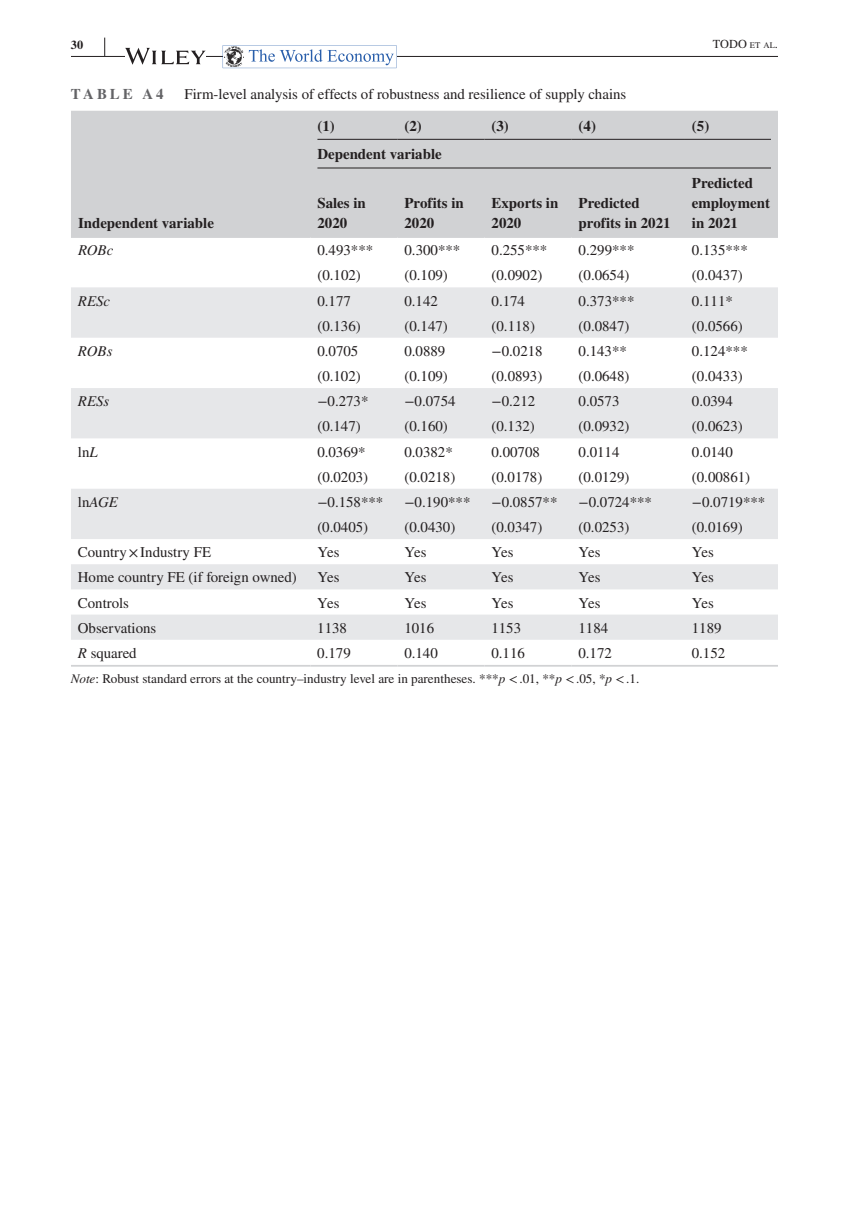
<style>
.page{position:relative;width:849px;height:1221px;background:#fff}
.page>*{position:absolute;margin:0;border:0;box-sizing:border-box;transform-origin:0 0}
.t1{font:14.88px "STIX";color:#231f20}
.t2{font:700 14.88px/20.1px "STIX";color:#231f20}
.t3{font:italic 14.88px "STIX";color:#231f20}
.t4{font:700 14.88px "STIX";letter-spacing:.2em;color:#636366}
.t5{font:13.12px "STIX";color:#231f20}
.t6{font:12.25px "STIX";color:#231f20}
.t7{font:700 12.25px "STIX";color:#231f20}
.s1{font-size:8.58px}
.s2{font-style:italic}
.s3{font-style:normal}
</style>
<div class="page">
<hr style="left:71px;top:56px;width:706px;height:1px;background:#231f20">
<svg style="left:125px;top:48px;width:80px;height:17px"></svg>
<svg style="left:223px;top:45px;width:173px;height:23px"></svg>
<img style="left:225px;top:46px;width:18px;height:20px">
<svg style="left:104px;top:38px;width:1px;height:18px"></svg>
<div style="left:71px;top:111px;width:706px;height:125px;background:#d1d2d4"></div>
<svg style="left:71px;top:287px;width:706px;height:352px;fill:#e6e7e9"></svg>
<hr style="left:71px;top:236px;width:239px;height:2px;background:#d1d2d4">
<hr style="left:310px;top:236px;width:87px;height:2px;background:#d1d2d4">
<hr style="left:397px;top:236px;width:87px;height:2px;background:#d1d2d4">
<hr style="left:484px;top:236px;width:87px;height:2px;background:#d1d2d4">
<hr style="left:571px;top:236px;width:113px;height:2px;background:#d1d2d4">
<hr style="left:684px;top:236px;width:93px;height:2px;background:#d1d2d4">
<hr style="left:71px;top:665px;width:239px;height:1px;background:#d1d2d4">
<hr style="left:310px;top:665px;width:87px;height:1px;background:#d1d2d4">
<hr style="left:397px;top:665px;width:87px;height:1px;background:#d1d2d4">
<hr style="left:484px;top:665px;width:87px;height:1px;background:#d1d2d4">
<hr style="left:571px;top:665px;width:113px;height:1px;background:#d1d2d4">
<hr style="left:684px;top:665px;width:93px;height:1px;background:#d1d2d4">
<hr style="left:317px;top:139px;width:80px;height:1px;background:#231f20">
<hr style="left:397px;top:139px;width:87px;height:1px;background:#231f20">
<hr style="left:484px;top:139px;width:87px;height:1px;background:#231f20">
<hr style="left:571px;top:139px;width:113px;height:1px;background:#231f20">
<hr style="left:684px;top:139px;width:86px;height:1px;background:#231f20">
<hr style="left:317px;top:167px;width:453px;height:1px;background:#231f20">
<p class="t7" style="left:71px;top:37px;width:14px">30</p>
<p class="t6" style="left:712px;top:36px;width:67px">TODO <span class="s1">et al</span>.</p>
<p class="t4" style="left:71px;top:85px;width:94px">TABLE A4</p>
<p class="t1" style="left:184px;top:84px;width:443px">Firm-level analysis of effects of robustness and resilience of supply chains</p>
<p class="t2" style="left:78px;top:213px;width:137px">Independent variable</p>
<p class="t2" style="left:317px;top:115px;width:19px">(1)</p>
<p class="t2" style="left:404px;top:115px;width:19px">(2)</p>
<p class="t2" style="left:491px;top:115px;width:19px">(3)</p>
<p class="t2" style="left:578px;top:115px;width:19px">(4)</p>
<p class="t2" style="left:691px;top:115px;width:19px">(5)</p>
<p class="t2" style="left:317px;top:144px;width:126px">Dependent variable</p>
<p class="t2" style="left:317px;top:193px;width:50px">Sales in<br>2020</p>
<p class="t2" style="left:404px;top:193px;width:61px">Profits in<br>2020</p>
<p class="t2" style="left:491px;top:193px;width:68px">Exports in<br>2020</p>
<p class="t2" style="left:578px;top:193px;width:93px">Predicted profits in 2021</p>
<p class="t2" style="left:691px;top:173px;width:79px">Predicted employment in 2021</p>
<p class="t3" style="left:78px;top:240px;width:37px">ROBc</p>
<p class="t1" style="left:317px;top:240px;width:57px">0.493***</p>
<p class="t1" style="left:404px;top:240px;width:57px">0.300***</p>
<p class="t1" style="left:491px;top:240px;width:57px">0.255***</p>
<p class="t1" style="left:578px;top:240px;width:57px">0.299***</p>
<p class="t1" style="left:691px;top:240px;width:57px">0.135***</p>
<p class="t1" style="left:317px;top:265px;width:45px">(0.102)</p>
<p class="t1" style="left:404px;top:265px;width:45px">(0.109)</p>
<p class="t1" style="left:491px;top:265px;width:52px">(0.0902)</p>
<p class="t1" style="left:578px;top:265px;width:52px">(0.0654)</p>
<p class="t1" style="left:691px;top:265px;width:52px">(0.0437)</p>
<p class="t3" style="left:78px;top:290px;width:34px">RESc</p>
<p class="t1" style="left:317px;top:290px;width:35px">0.177</p>
<p class="t1" style="left:404px;top:290px;width:35px">0.142</p>
<p class="t1" style="left:491px;top:290px;width:35px">0.174</p>
<p class="t1" style="left:578px;top:290px;width:57px">0.373***</p>
<p class="t1" style="left:691px;top:290px;width:42px">0.111*</p>
<p class="t1" style="left:317px;top:315px;width:45px">(0.136)</p>
<p class="t1" style="left:404px;top:315px;width:45px">(0.147)</p>
<p class="t1" style="left:491px;top:315px;width:45px">(0.118)</p>
<p class="t1" style="left:578px;top:315px;width:52px">(0.0847)</p>
<p class="t1" style="left:691px;top:315px;width:52px">(0.0566)</p>
<p class="t3" style="left:78px;top:340px;width:36px">ROBs</p>
<p class="t1" style="left:317px;top:340px;width:42px">0.0705</p>
<p class="t1" style="left:404px;top:340px;width:42px">0.0889</p>
<p class="t1" style="left:491px;top:340px;width:53px">−0.0218</p>
<p class="t1" style="left:578px;top:340px;width:50px">0.143**</p>
<p class="t1" style="left:691px;top:340px;width:57px">0.124***</p>
<p class="t1" style="left:317px;top:366px;width:45px">(0.102)</p>
<p class="t1" style="left:404px;top:366px;width:45px">(0.109)</p>
<p class="t1" style="left:491px;top:366px;width:52px">(0.0893)</p>
<p class="t1" style="left:578px;top:366px;width:52px">(0.0648)</p>
<p class="t1" style="left:691px;top:366px;width:52px">(0.0433)</p>
<p class="t3" style="left:78px;top:391px;width:33px">RESs</p>
<p class="t1" style="left:317px;top:391px;width:53px">−0.273*</p>
<p class="t1" style="left:404px;top:391px;width:53px">−0.0754</p>
<p class="t1" style="left:491px;top:391px;width:45px">−0.212</p>
<p class="t1" style="left:578px;top:391px;width:42px">0.0573</p>
<p class="t1" style="left:691px;top:391px;width:42px">0.0394</p>
<p class="t1" style="left:317px;top:416px;width:45px">(0.147)</p>
<p class="t1" style="left:404px;top:416px;width:45px">(0.160)</p>
<p class="t1" style="left:491px;top:416px;width:45px">(0.132)</p>
<p class="t1" style="left:578px;top:416px;width:52px">(0.0932)</p>
<p class="t1" style="left:691px;top:416px;width:52px">(0.0623)</p>
<p class="t1" style="left:78px;top:441px;width:21px">ln<span class="s2">L</span></p>
<p class="t1" style="left:317px;top:441px;width:50px">0.0369*</p>
<p class="t1" style="left:404px;top:441px;width:50px">0.0382*</p>
<p class="t1" style="left:491px;top:441px;width:50px">0.00708</p>
<p class="t1" style="left:578px;top:441px;width:42px">0.0114</p>
<p class="t1" style="left:691px;top:441px;width:42px">0.0140</p>
<p class="t1" style="left:317px;top:466px;width:52px">(0.0203)</p>
<p class="t1" style="left:404px;top:466px;width:52px">(0.0218)</p>
<p class="t1" style="left:491px;top:466px;width:52px">(0.0178)</p>
<p class="t1" style="left:578px;top:466px;width:52px">(0.0129)</p>
<p class="t1" style="left:691px;top:466px;width:60px">(0.00861)</p>
<p class="t3" style="left:78px;top:491px;width:42px"><span class="s3">ln</span>AGE</p>
<p class="t1" style="left:317px;top:491px;width:67px">−0.158***</p>
<p class="t1" style="left:404px;top:491px;width:67px">−0.190***</p>
<p class="t1" style="left:491px;top:491px;width:67px">−0.0857**</p>
<p class="t1" style="left:578px;top:491px;width:75px">−0.0724***</p>
<p class="t1" style="left:691px;top:491px;width:75px">−0.0719***</p>
<p class="t1" style="left:317px;top:517px;width:52px">(0.0405)</p>
<p class="t1" style="left:404px;top:517px;width:52px">(0.0430)</p>
<p class="t1" style="left:491px;top:517px;width:52px">(0.0347)</p>
<p class="t1" style="left:578px;top:517px;width:52px">(0.0253)</p>
<p class="t1" style="left:691px;top:517px;width:52px">(0.0169)</p>
<p class="t1" style="left:78px;top:542px;width:135px">Country×Industry FE</p>
<p class="t1" style="left:317px;top:542px;width:24px">Yes</p>
<p class="t1" style="left:404px;top:542px;width:24px">Yes</p>
<p class="t1" style="left:491px;top:542px;width:24px">Yes</p>
<p class="t1" style="left:578px;top:542px;width:24px">Yes</p>
<p class="t1" style="left:691px;top:542px;width:24px">Yes</p>
<p class="t1" style="left:78px;top:567px;width:220px">Home country FE (if foreign owned)</p>
<p class="t1" style="left:317px;top:567px;width:24px">Yes</p>
<p class="t1" style="left:404px;top:567px;width:24px">Yes</p>
<p class="t1" style="left:491px;top:567px;width:24px">Yes</p>
<p class="t1" style="left:578px;top:567px;width:24px">Yes</p>
<p class="t1" style="left:691px;top:567px;width:24px">Yes</p>
<p class="t1" style="left:78px;top:592px;width:53px">Controls</p>
<p class="t1" style="left:317px;top:592px;width:24px">Yes</p>
<p class="t1" style="left:404px;top:592px;width:24px">Yes</p>
<p class="t1" style="left:491px;top:592px;width:24px">Yes</p>
<p class="t1" style="left:578px;top:592px;width:24px">Yes</p>
<p class="t1" style="left:691px;top:592px;width:24px">Yes</p>
<p class="t1" style="left:78px;top:617px;width:80px">Observations</p>
<p class="t1" style="left:317px;top:617px;width:31px">1138</p>
<p class="t1" style="left:404px;top:617px;width:31px">1016</p>
<p class="t1" style="left:491px;top:617px;width:31px">1153</p>
<p class="t1" style="left:578px;top:617px;width:31px">1184</p>
<p class="t1" style="left:691px;top:617px;width:31px">1189</p>
<p class="t1" style="left:78px;top:642px;width:60px"><span class="s2">R</span> squared</p>
<p class="t1" style="left:317px;top:642px;width:35px">0.179</p>
<p class="t1" style="left:404px;top:642px;width:35px">0.140</p>
<p class="t1" style="left:491px;top:642px;width:35px">0.116</p>
<p class="t1" style="left:578px;top:642px;width:35px">0.172</p>
<p class="t1" style="left:691px;top:642px;width:35px">0.152</p>
<p class="t5" style="left:71px;top:669px;width:569px"><span class="s2">Note</span>: Robust standard errors at the country–industry level are in parentheses. ***<span class="s2">p</span> &lt;.01, **<span class="s2">p</span> &lt;.05, *<span class="s2">p</span> &lt;.1.</p>
</div>
